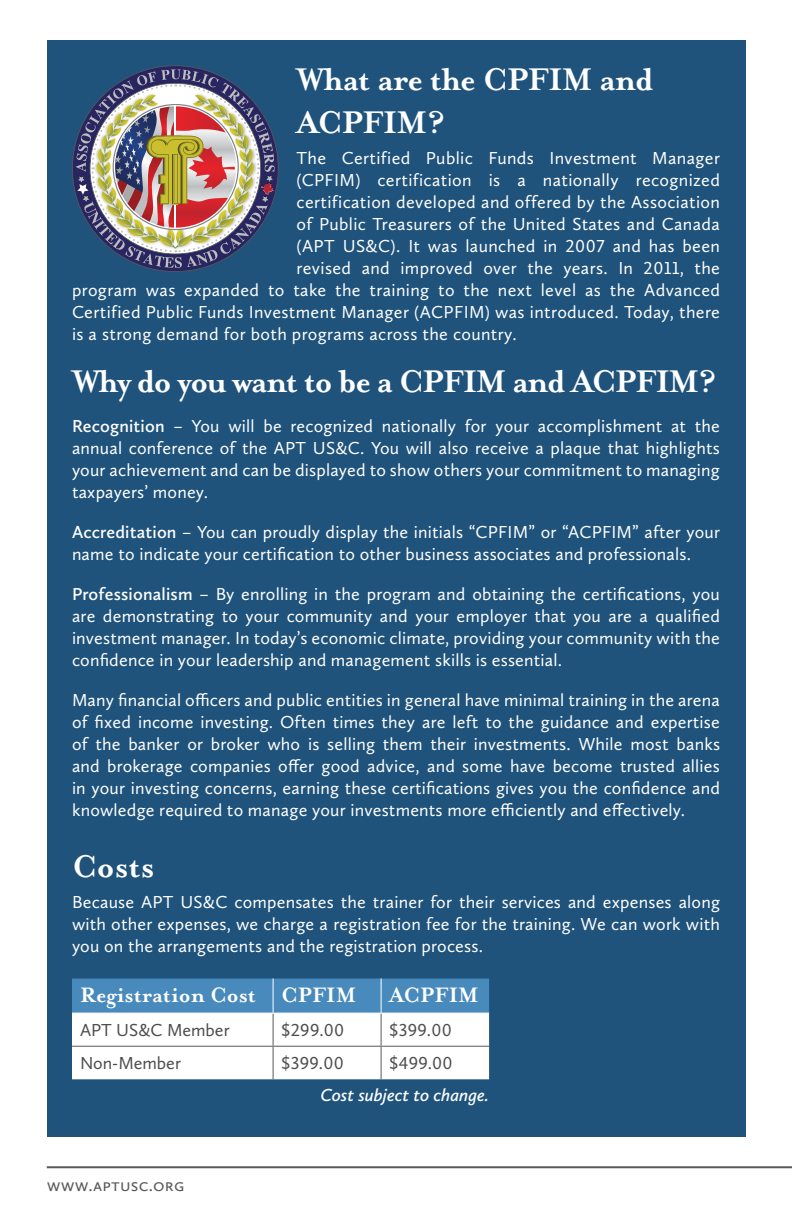
<style>
.page{position:relative;width:792px;height:1224px;background:#fff}
.page>*{position:absolute;margin:0;border:0;box-sizing:border-box;transform-origin:0 0}
.t1{font:700 36px/43.2px "Mrs Eaves OT";letter-spacing:-.035em;color:#fff}
.t2{font:700 24px "Mrs Eaves OT";color:#fff}
.t3{font:18px/22px "Calluna Sans";letter-spacing:.01em;color:#fff;text-align:justify}
.t4{font:18px "Calluna Sans";letter-spacing:.015em;color:#4d4d4f}
.t5{font:italic 600 18px "Calluna Sans";color:#fff}
.t6{font:18px "Calluna Sans";letter-spacing:.01em;color:#58595b}
.s1{font-weight:600}
</style>
<div class="page">
<div style="left:47px;top:40px;width:698px;height:1097px;background:#1f537c"></div>
<hr style="left:47px;top:1166px;width:745px;height:2px;background:#58595b">
<svg style="left:72px;top:979px;width:417px;height:100px;background:#bfd6e7"></svg>
<hr style="left:273px;top:1014px;width:1px;height:32px;background:#58595b">
<hr style="left:381px;top:1014px;width:1px;height:32px;background:#58595b">
<hr style="left:72px;top:1046px;width:201px;height:1px;background:#58595b">
<hr style="left:273px;top:1046px;width:108px;height:1px;background:#58595b">
<hr style="left:273px;top:1047px;width:1px;height:32px;background:#58595b">
<hr style="left:381px;top:1046px;width:108px;height:1px;background:#58595b">
<hr style="left:381px;top:1047px;width:1px;height:32px;background:#58595b">
<hr style="left:273px;top:979px;width:1px;height:34px;background:#fff">
<hr style="left:381px;top:979px;width:1px;height:34px;background:#fff">
<hr style="left:72px;top:1013px;width:201px;height:1px;background:#fff">
<hr style="left:273px;top:1013px;width:108px;height:1px;background:#fff">
<hr style="left:381px;top:1013px;width:108px;height:1px;background:#fff">
<svg style="left:72px;top:65px;width:207px;height:207px"></svg>
<img style="left:76px;top:69px;width:199px;height:199px">
<h1 class="t1" style="left:297px;top:58px;width:358px">What are the CPFIM and<br>ACPFIM?</h1>
<p class="t3" style="left:297px;top:146px;width:425px">The Certified Public Funds Investment Manager</p>
<p class="t3" style="left:297px;top:168px;width:425px">(CPFIM) certification is a nationally recognized</p>
<p class="t3" style="left:297px;top:190px;width:425px">certification developed and offered by the Association</p>
<p class="t3" style="left:297px;top:212px;width:425px">of Public Treasurers of the United States and Canada</p>
<p class="t3" style="left:297px;top:234px;width:425px">(APT US&amp;C). It was launched in 2007 and has been</p>
<p class="t3" style="left:297px;top:256px;width:425px">revised and improved over the years. In 2011, the</p>
<p class="t3" style="left:72px;top:278px;width:650px">program was expanded to take the training to the next level as the Advanced</p>
<p class="t3" style="left:72px;top:300px;width:650px">Certified Public Funds Investment Manager (ACPFIM) was introduced. Today, there</p>
<p class="t3" style="left:72px;top:322px;width:446px">is a strong demand for both programs across the country.</p>
<h1 class="t1" style="left:72px;top:360px;width:646px">Why do you want to be a CPFIM and ACPFIM?</h1>
<p class="t3" style="left:72px;top:415px;width:650px"><span class="s1">Recognition</span> – You will be recognized nationally for your accomplishment at the annual conference of the APT US&amp;C. You will also receive a plaque that highlights your achievement and can be displayed to show others your commitment to managing taxpayers’ money.</p>
<p class="t3" style="left:72px;top:521px;width:650px"><span class="s1">Accreditation</span> – You can proudly display the initials “CPFIM” or “ACPFIM” after your name to indicate your certification to other business associates and professionals.</p>
<p class="t3" style="left:72px;top:583px;width:650px"><span class="s1">Professionalism</span> – By enrolling in the program and obtaining the certifications, you are demonstrating to your community and your employer that you are a qualified investment manager. In today’s economic climate, providing your community with the confidence in your leadership and management skills is essential.</p>
<p class="t3" style="left:72px;top:689px;width:650px">Many financial officers and public entities in general have minimal training in the arena of fixed income investing. Often times they are left to the guidance and expertise of the banker or broker who is selling them their investments. While most banks and brokerage companies offer good advice, and some have become trusted allies in your investing concerns, earning these certifications gives you the confidence and knowledge required to manage your investments more efficiently and effectively.</p>
<h1 class="t1" style="left:72px;top:845px;width:84px">Costs</h1>
<p class="t3" style="left:72px;top:891px;width:650px">Because APT US&amp;C compensates the trainer for their services and expenses along with other expenses, we charge a registration fee for the training. We can work with you on the arrangements and the registration process.</p>
<h2 class="t2" style="left:80px;top:982px;width:278px">Registration Cost CPFIM</h2>
<h2 class="t2" style="left:389px;top:982px;width:91px">ACPFIM</h2>
<p class="t4" style="left:80px;top:1019px;width:151px">APT US&amp;C Member</p>
<p class="t4" style="left:281px;top:1019px;width:64px">$299.00</p>
<p class="t4" style="left:389px;top:1019px;width:64px">$399.00</p>
<p class="t4" style="left:80px;top:1052px;width:103px">Non-Member</p>
<p class="t4" style="left:281px;top:1052px;width:64px">$399.00</p>
<p class="t4" style="left:389px;top:1052px;width:65px">$499.00</p>
<p class="t5" style="left:320px;top:1084px;width:170px">Cost subject to change.</p>
<p class="t6" style="left:47px;top:1174px;width:139px">www.aptusc.org</p>
</div>
